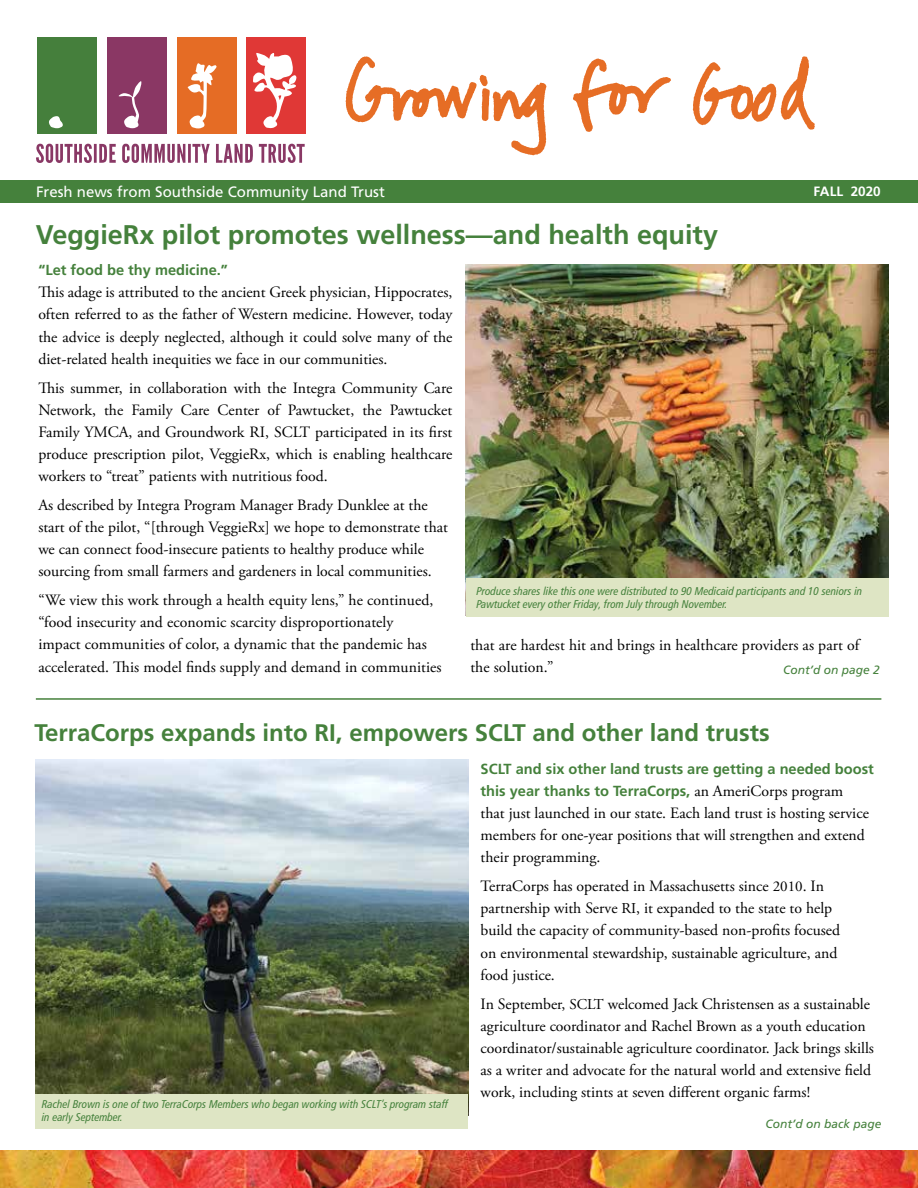
<style>
.page{position:relative;width:918px;height:1188px;background:#fff}
.page>*{position:absolute;margin:0;border:0;box-sizing:border-box;transform-origin:0 0}
.t1{font:700 27px "Frutiger LT Pro";color:#45813c}
.t2{font:700 24px "Frutiger LT Pro";color:#45813c}
.t3{font:15.75px/22.2px "Adobe Garamond Pro";color:#000}
.t4{font:15px "Frutiger LT Pro";color:#fff}
.t5{font:700 14.7px/22.2px "Frutiger LT Pro";color:#45813c}
.t6{font:700 13.5px "Frutiger LT Pro";color:#fff}
.t7{font:italic 12px "Frutiger LT Pro";color:#45813c}
.t8{font:italic condensed 11.25px/13.5px "Frutiger LT Pro";color:#45813c}
.s1{font-family:"Adobe Garamond Pro";font-weight:400;font-size:15.75px;color:#000}
.s2{font-size:15px}
</style>
<div class="page">
<div style="left:0;top:180px;width:918px;height:22px;background:#45813c"></div>
<svg style="left:573px;top:58px;width:98px;height:74px"></svg>
<svg style="left:693px;top:56px;width:122px;height:74px"></svg>
<svg style="left:346px;top:56px;width:201px;height:99px"></svg>
<div style="left:107px;top:37px;width:60px;height:96px;background:#8a3764"></div>
<div style="left:177px;top:37px;width:60px;height:96px;background:#e56c25"></div>
<div style="left:246px;top:37px;width:60px;height:96px;background:#e03836"></div>
<div style="left:37px;top:37px;width:59px;height:97px;background:#457f3c"></div>
<svg style="left:49px;top:116px;width:14px;height:12px"></svg>
<svg style="left:188px;top:63px;width:29px;height:66px"></svg>
<svg style="left:118px;top:81px;width:24px;height:47px"></svg>
<svg style="left:253px;top:53px;width:44px;height:75px"></svg>
<svg style="left:36px;top:144px;width:269px;height:19px"></svg>
<img style="left:0;top:1150px;width:918px;height:38px">
<hr style="left:36px;top:698px;width:845px;height:2px;background:#45813c">
<img style="left:36px;top:760px;width:432px;height:334px">
<div style="left:36px;top:1094px;width:432px;height:35px;background:#dee5c4"></div>
<img style="left:466px;top:264px;width:423px;height:314px">
<div style="left:466px;top:578px;width:423px;height:39px;background:#dee5c4"></div>
<p class="t4" style="left:36px;top:183px;width:350px">Fresh news from Southside Community Land Trust</p>
<p class="t6" style="left:814px;top:183px;width:69px">FALL 2020</p>
<h1 class="t1" style="left:36px;top:219px;width:684px">VeggieRx pilot promotes wellness—and health equity</h1>
<p class="t5" style="left:38px;top:259px;width:191px">“Let food be thy medicine.”</p>
<p class="t3" style="left:38px;top:282px;width:416px;text-align:justify">This adage is attributed to the ancient Greek physician, Hippocrates, often referred to as the father of Western medicine. However, today the advice is deeply neglected, although it could solve many of the diet-related health inequities we face in our communities.</p>
<p class="t3" style="left:38px;top:377px;width:416px;text-align:justify">This summer, in collaboration with the Integra Community Care Network, the Family Care Center of Pawtucket, the Pawtucket Family YMCA, and Groundwork RI, SCLT participated in its first produce prescription pilot, VeggieRx, which is enabling healthcare workers to “treat” patients with nutritious food.</p>
<p class="t3" style="left:38px;top:494px;width:411px">As described by Integra Program Manager Brady Dunklee at the start of the pilot, “[through VeggieRx] we hope to demonstrate that we can connect food-insecure patients to healthy produce while sourcing from small farmers and gardeners in local communities.</p>
<p class="t3" style="left:38px;top:590px;width:405px">“We view this work through a health equity lens,” he continued, “food insecurity and economic scarcity disproportionately<br>impact communities of color, a dynamic that the pandemic has accelerated. This model finds supply and demand in communities</p>
<p class="t8" style="left:476px;top:584px;width:387px">Produce shares like this one were distributed to 90 Medicaid participants and 10 seniors in<br>Pawtucket every other Friday, from July through November.</p>
<p class="t3" style="left:470px;top:634px;width:391px">that are hardest hit and brings in healthcare providers as part of the solution.”</p>
<p class="t7" style="left:783px;top:662px;width:98px">Cont’d on page 2</p>
<h2 class="t2" style="left:35px;top:719px;width:737px">TerraCorps expands into RI, empowers SCLT and other land trusts</h2>
<p class="t5" style="left:481px;top:758px;width:395px">SCLT and six other land trusts are getting a needed boost this year thanks to TerraCorps, <span class="s1">an AmeriCorps program</span></p>
<p class="t3" style="left:481px;top:803px;width:390px">that just launched in our state. Each land trust is hosting service members for one-year positions that will strengthen and extend their programming.</p>
<p class="t3" style="left:481px;top:876px;width:361px">TerraCorps has operated in Massachusetts since <span class="s2">2010</span>. In partnership with Serve <span class="s2">RI</span>, it expanded to the state to help build the capacity of community-based non-profits focused on environmental stewardship, sustainable agriculture, and food justice.</p>
<p class="t3" style="left:481px;top:993px;width:395px">In September, <span class="s2">SCLT</span> welcomed Jack Christensen as a sustainable agriculture coordinator and Rachel Brown as a youth education coordinator/sustainable agriculture coordinator. Jack brings skills as a writer and advocate for the natural world and extensive field work, including stints at seven different organic farms!</p>
<p class="t8" style="left:42px;top:1097px;width:408px">Rachel Brown is one of two TerraCorps Members who began working with SCLT’s program staff in early September.</p>
<p class="t7" style="left:765px;top:1117px;width:118px">Cont’d on back page</p>
</div>
